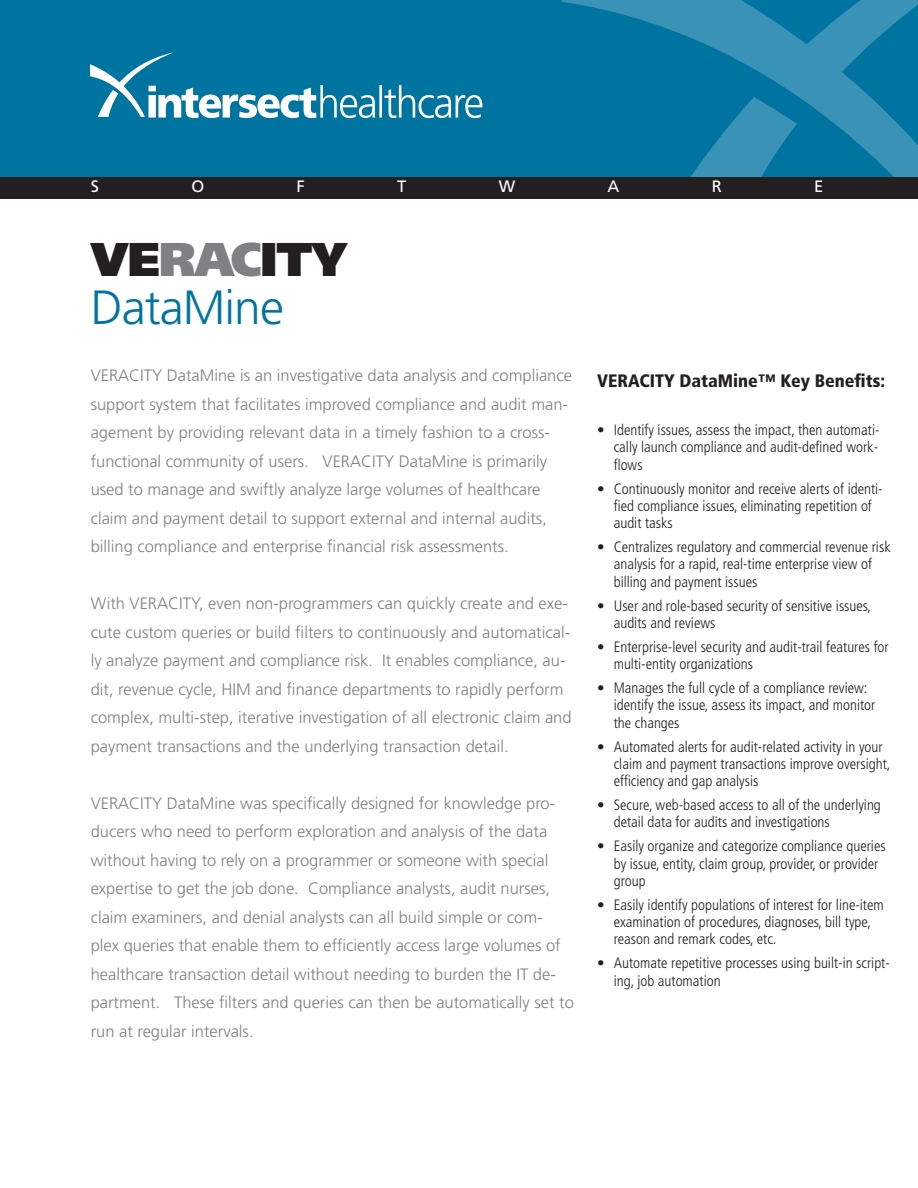
<style>
.page{position:relative;width:918px;height:1188px;background:#fff}
.page>*{position:absolute;margin:0;border:0;box-sizing:border-box;transform-origin:0 0}
.t1{font:300 48px "Frutiger LT Std";letter-spacing:-.02em;color:#0074a1}
.t2{font:900 47.25px "Frutiger LT Std";letter-spacing:-.025em;color:#231f20}
.t3{font:900 condensed 18px "Frutiger LT Std";color:#231f20}
.t4{font:300 16.5px/28.5px "Frutiger LT Std";color:#7e8083}
.t5{font:16.5px "Frutiger LT Std";color:#fff}
.t6{font:300 condensed 15px/17.2px "Frutiger LT Std";color:#231f20}
.s1{color:#7e8083}
</style>
<div class="page">
<div style="left:0;top:0;width:918px;height:178px;background:#0074a1"></div>
<svg style="left:562px;top:0;width:356px;height:177px"></svg>
<svg style="left:90px;top:52px;width:392px;height:66px"></svg>
<div style="left:0;top:177px;width:918px;height:22px;background:#231f20"></div>
<p class="t5" style="left:91px;top:177px;width:10px">S</p>
<p class="t5" style="left:191px;top:177px;width:14px">O</p>
<p class="t5" style="left:297px;top:177px;width:10px">F</p>
<p class="t5" style="left:397px;top:177px;width:11px">T</p>
<p class="t5" style="left:499px;top:177px;width:18px">W</p>
<p class="t5" style="left:607px;top:177px;width:13px">A</p>
<p class="t5" style="left:712px;top:177px;width:12px">R</p>
<p class="t5" style="left:814px;top:177px;width:11px">E</p>
<p class="t2" style="left:91px;top:231px;width:258px">VE<span class="s1">RAC</span>ITY</p>
<p class="t1" style="left:91px;top:280px;width:195px">DataMine</p>
<p class="t4" style="left:91px;top:361px;width:483px">VERACITY DataMine is an investigative data analysis and compliance support system that facilitates improved compliance and audit man&shy;agement by providing relevant data in a timely fashion to a cross&shy;functional community of users. VERACITY DataMine is primarily used to manage and swiftly analyze large volumes of healthcare claim and payment detail to support external and internal audits, billing compliance and enterprise financial risk assessments.</p>
<p class="t4" style="left:91px;top:589px;width:482px">With VERACITY, even non-programmers can quickly create and exe&shy;cute custom queries or build filters to continuously and automatical&shy;ly analyze payment and compliance risk. It enables compliance, au&shy;dit, revenue cycle, HIM and finance departments to rapidly perform complex, multi-step, iterative investigation of all electronic claim and payment transactions and the underlying transaction detail.</p>
<p class="t4" style="left:91px;top:789px;width:485px">VERACITY DataMine was specifically designed for knowledge pro&shy;ducers who need to perform exploration and analysis of the data without having to rely on a programmer or someone with special expertise to get the job done. Compliance analysts, audit nurses, claim examiners, and denial analysts can all build simple or com&shy;plex queries that enable them to efficiently access large volumes of healthcare transaction detail without needing to burden the IT de&shy;partment. These filters and queries can then be automatically set to run at regular intervals.</p>
<p class="t3" style="left:597px;top:370px;width:289px">VERACITY DataMine™ Key Benefits:</p>
<p class="t6" style="left:614px;top:422px;width:267px;text-align:justify;text-indent:-16px">• Identify issues, assess the impact, then automati&shy;cally launch compliance and audit-defined work&shy;flows</p>
<p class="t6" style="left:614px;top:480px;width:270px;text-indent:-16px">• Continuously monitor and receive alerts of identi&shy;fied compliance issues, eliminating repetition of audit tasks</p>
<p class="t6" style="left:614px;top:539px;width:278px;text-indent:-16px">• Centralizes regulatory and commercial revenue risk analysis for a rapid, real-time enterprise view of billing and payment issues</p>
<p class="t6" style="left:614px;top:597px;width:259px;text-indent:-16px">• User and role-based security of sensitive issues, audits and reviews</p>
<p class="t6" style="left:614px;top:638px;width:277px;text-indent:-16px">• Enterprise-level security and audit-trail features for multi-entity organizations</p>
<p class="t6" style="left:614px;top:680px;width:263px;text-indent:-16px">• Manages the full cycle of a compliance review: identify the issue, assess its impact, and monitor the changes</p>
<p class="t6" style="left:614px;top:738px;width:278px;text-indent:-16px">• Automated alerts for audit-related activity in your claim and payment transactions improve oversight, efficiency and gap analysis</p>
<p class="t6" style="left:614px;top:797px;width:269px;text-indent:-16px">• Secure, web-based access to all of the underlying detail data for audits and investigations</p>
<p class="t6" style="left:614px;top:838px;width:273px;text-indent:-16px">• Easily organize and categorize compliance queries by issue, entity, claim group, provider, or provider group</p>
<p class="t6" style="left:614px;top:896px;width:272px;text-indent:-16px">• Easily identify populations of interest for line-item examination of procedures, diagnoses, bill type, reason and remark codes, etc.</p>
<p class="t6" style="left:614px;top:955px;width:278px;text-indent:-16px">• Automate repetitive processes using built-in script&shy;ing, job automation</p>
</div>
